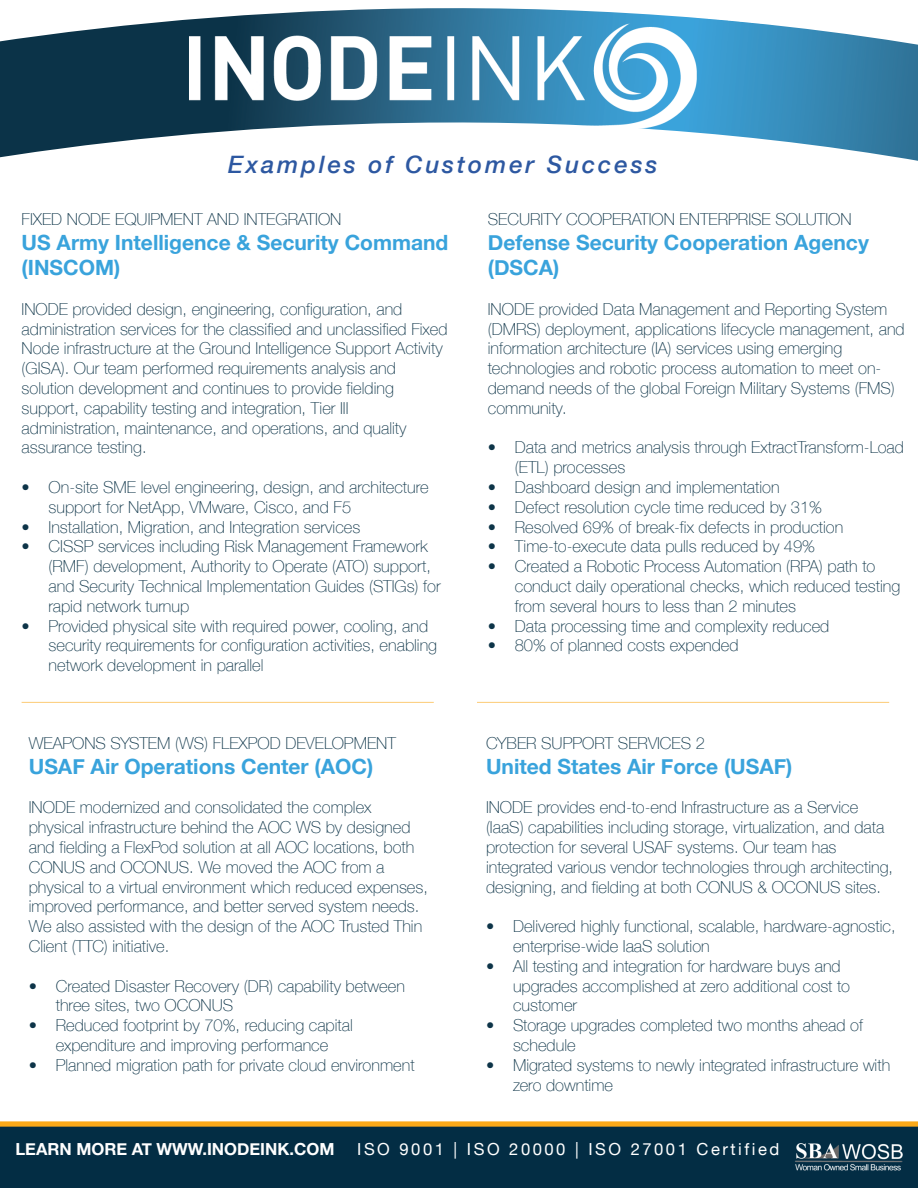
<style>
.page{position:relative;width:918px;height:1188px;background:#fff}
.page>*{position:absolute;margin:0;border:0;box-sizing:border-box;transform-origin:0 0}
.t1{font:italic 500 24px "Helvetica Neue";letter-spacing:.12em;color:#2d58a1}
.t2{font:700 21px/25.2px "Helvetica Neue";color:#39a3dc}
.t3{font:16.65px "Helvetica Neue";letter-spacing:.15em;color:#fff}
.t4{font:700 16.65px "Helvetica Neue";color:#fff}
.t5{font:100 16.5px/19.8px "Helvetica Neue";color:#0d3448}
</style>
<div class="page">
<div style="left:0;top:1126px;width:918px;height:62px;background:#032d44"></div>
<img style="left:795px;top:1143px;width:108px;height:28px">
<svg style="left:477px;top:702px;width:413px;height:1px"></svg>
<img style="left:0;top:8px;width:918px;height:153px">
<img style="left:189px;top:23px;width:508px;height:106px">
<svg style="left:21px;top:702px;width:413px;height:1px"></svg>
<svg style="left:0;top:1121px;width:918px;height:6px;background:#eca72a"></svg>
<h1 class="t1" style="left:228px;top:149px;width:431px">Examples of Customer Success</h1>
<p class="t5" style="left:22px;top:209px;width:321px">FIXED NODE EQUIPMENT AND INTEGRATION</p>
<p class="t2" style="left:22px;top:229px;width:428px">US Army Intelligence &amp; Security Command (INSCOM)</p>
<p class="t5" style="left:22px;top:299px;width:427px">INODE provided design, engineering, configuration, and administration services for the classified and unclassified Fixed Node infrastructure at the Ground Intelligence Support Activity (GISA). Our team performed requirements analysis and solution development and continues to provide fielding support, capability testing and integration, Tier III administration, maintenance, and operations, and quality assurance testing.</p>
<p class="t5" style="left:49px;top:477px;width:382px;text-indent:-27px">• On-site SME level engineering, design, and architecture support for NetApp, VMware, Cisco, and F5</p>
<p class="t5" style="left:22px;top:516px;width:340px">• Installation, Migration, and Integration services</p>
<p class="t5" style="left:49px;top:536px;width:394px;text-indent:-27px">• CISSP services including Risk Management Framework (RMF) development, Authority to Operate (ATO) support, and Security Technical Implementation Guides (STIGs) for rapid network turnup</p>
<p class="t5" style="left:49px;top:615px;width:390px;text-indent:-27px">• Provided physical site with required power, cooling, and security requirements for configuration activities, enabling network development in parallel</p>
<p class="t5" style="left:29px;top:732px;width:369px">WEAPONS SYSTEM (WS) FLEXPOD DEVELOPMENT</p>
<p class="t2" style="left:29px;top:753px;width:346px">USAF Air Operations Center (AOC)</p>
<p class="t5" style="left:29px;top:797px;width:401px">INODE modernized and consolidated the complex physical infrastructure behind the AOC WS by designed and fielding a FlexPod solution at all AOC locations, both CONUS and OCONUS. We moved the AOC from a physical to a virtual environment which reduced expenses, improved performance, and better served system needs.<br>We also assisted with the design of the AOC Trusted Thin Client (TTC) initiative.</p>
<p class="t5" style="left:56px;top:975px;width:351px;text-indent:-27px">• Created Disaster Recovery (DR) capability between three sites, two OCONUS</p>
<p class="t5" style="left:29px;top:1015px;width:326px;text-align:center">• Reduced footprint by 70%, reducing capital expenditure and improving performance</p>
<p class="t5" style="left:29px;top:1055px;width:387px">• Planned migration path for private cloud environment</p>
<p class="t5" style="left:488px;top:209px;width:365px">SECURITY COOPERATION ENTERPRISE SOLUTION</p>
<p class="t2" style="left:488px;top:229px;width:383px">Defense Security Cooperation Agency (DSCA)</p>
<p class="t5" style="left:488px;top:299px;width:418px">INODE provided Data Management and Reporting System (DMRS) deployment, applications lifecycle management, and information architecture (IA) services using emerging technologies and robotic process automation to meet on&shy;demand needs of the global Foreign Military Systems (FMS) community.</p>
<p class="t5" style="left:515px;top:437px;width:391px;text-indent:-27px">• Data and metrics analysis through ExtractTransform-Load (ETL) processes</p>
<p class="t5" style="left:488px;top:477px;width:293px">• Dashboard design and implementation</p>
<p class="t5" style="left:488px;top:497px;width:336px">• Defect resolution cycle time reduced by 31%</p>
<p class="t5" style="left:488px;top:516px;width:357px">• Resolved 69% of break-fix defects in production</p>
<p class="t5" style="left:488px;top:536px;width:329px">• Time-to-execute data pulls reduced by 49%</p>
<p class="t5" style="left:515px;top:556px;width:387px;text-indent:-27px">• Created a Robotic Process Automation (RPA) path to conduct daily operational checks, which reduced testing from several hours to less than 2 minutes</p>
<p class="t5" style="left:488px;top:615px;width:343px">• Data processing time and complexity reduced</p>
<p class="t5" style="left:488px;top:635px;width:252px">• 80% of planned costs expended</p>
<p class="t5" style="left:486px;top:732px;width:221px">CYBER SUPPORT SERVICES 2</p>
<p class="t2" style="left:486px;top:753px;width:308px">United States Air Force (USAF)</p>
<p class="t5" style="left:486px;top:797px;width:409px">INODE provides end-to-end Infrastructure as a Service (IaaS) capabilities including storage, virtualization, and data protection for several USAF systems. Our team has integrated various vendor technologies through architecting, designing, and fielding at both CONUS &amp; OCONUS sites.</p>
<p class="t5" style="left:513px;top:916px;width:384px;text-indent:-27px">• Delivered highly functional, scalable, hardware-agnostic, enterprise-wide IaaS solution</p>
<p class="t5" style="left:513px;top:956px;width:339px;text-indent:-27px">• All testing and integration for hardware buys and upgrades accomplished at zero additional cost to customer</p>
<p class="t5" style="left:513px;top:1015px;width:352px;text-indent:-27px">• Storage upgrades completed two months ahead of schedule</p>
<p class="t5" style="left:513px;top:1055px;width:379px;text-indent:-27px">• Migrated systems to newly integrated infrastructure with zero downtime</p>
<p class="t4" style="left:15px;top:1139px;width:321px">LEARN MORE AT WWW.INODEINK.COM</p>
<p class="t3" style="left:357px;top:1140px;width:424px">ISO 9001 | ISO 20000 | ISO 27001 Certified</p>
</div>
